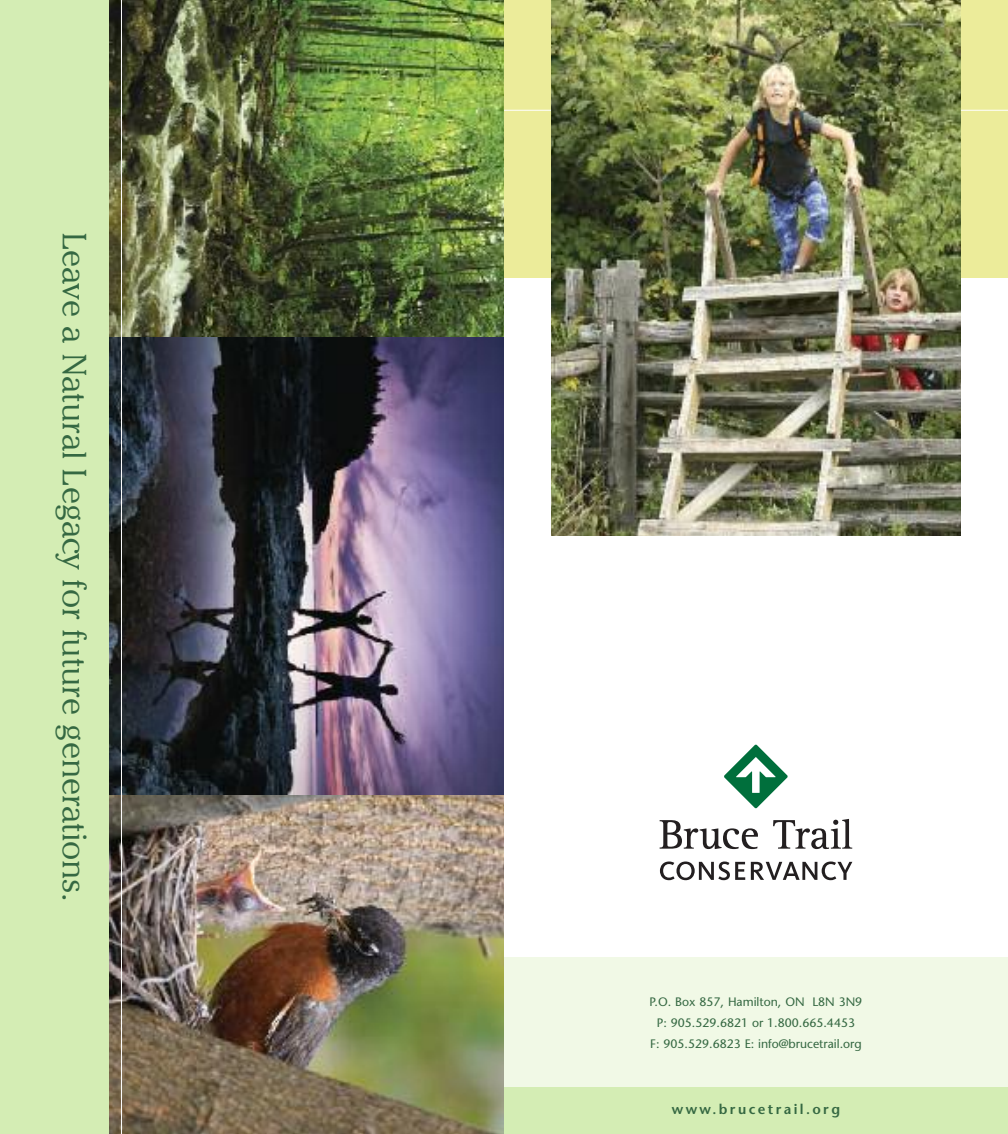
<style>
.page{position:relative;width:1008px;height:1134px;background:#fff}
.page>*{position:absolute;margin:0;border:0;box-sizing:border-box;transform-origin:0 0}
.t1{font:300 33.25px "Cheltenham IT Cby BT";color:#356842;scale:1.05 1}
.t2{font:600 14px "Stone Sans";letter-spacing:.17em;color:#356842}
.t3{font:12.25px/21px "Stone Sans";color:#356842;text-align:center}
</style>
<div class="page">
<div style="left:504px;top:957px;width:504px;height:177px;background:#f1f9e6"></div>
<div style="left:504px;top:1087px;width:504px;height:47px;background:#d4edb4"></div>
<div style="left:0;top:0;width:120px;height:1134px;background:#d4edb4"></div>
<div style="left:504px;top:0;width:504px;height:278px;background:#ecec9a"></div>
<svg style="left:660px;top:862px;width:85px;height:18px"></svg>
<svg style="left:751px;top:862px;width:101px;height:18px"></svg>
<svg style="left:660px;top:820px;width:98px;height:29px"></svg>
<svg style="left:773px;top:819px;width:79px;height:30px"></svg>
<svg style="left:724px;top:745px;width:64px;height:63px"></svg>
<hr style="left:504px;top:110px;width:504px;height:1px;background:#fff">
<img style="left:551px;top:0;width:410px;height:536px">
<img style="left:109px;top:795px;width:395px;height:339px">
<img style="left:109px;top:0;width:395px;height:338px">
<img style="left:109px;top:338px;width:395px;height:457px">
<hr style="left:121px;top:0;width:1px;height:1134px;background:#fff">
<h1 class="t1" style="left:86px;top:232px;width:640px;rotate:90deg">Leave a Natural Legacy for future generations.</h1>
<p class="t3" style="left:650px;top:992px;width:214px">P.O. Box 857, Hamilton, ON L8N 3N9<br>P: 905.529.6821 or 1.800.665.4453<br>F: 905.529.6823 E: info@brucetrail.org</p>
<p class="t2" style="left:672px;top:1104px;width:170px">www.brucetrail.org</p>
</div>
